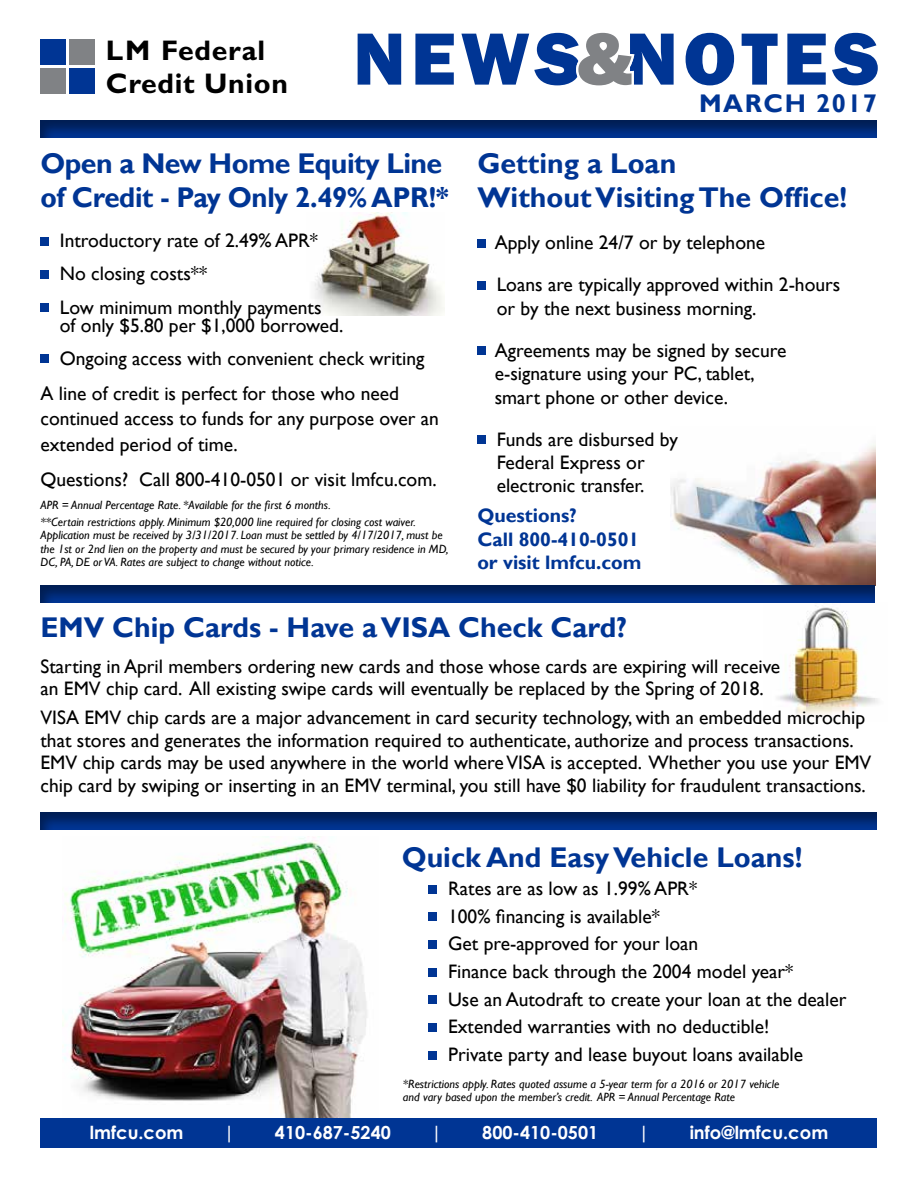
<style>
.page{position:relative;width:918px;height:1188px;background:#fff}
.page>*{position:absolute;margin:0;border:0;box-sizing:border-box;transform-origin:0 0}
.t1{font:800 76.5px "Franklin Gothic";letter-spacing:.07em;color:#003594}
.t2{font:700 28.5px/34.2px "Gill Sans";color:#003594}
.t3{font:700 28.5px/34.2px "Gill Sans";letter-spacing:-.02em;color:#003594}
.t4{font:700 28.35px/33px "Gill Sans";letter-spacing:.025em;color:#000}
.t5{font:700 25.5px "Gill Sans";letter-spacing:.06em;color:#003594}
.t6{font:19.5px/27.8px "Gill Sans";color:#000}
.t7{font:700 19.5px/23.4px "Gill Sans";color:#003594}
.t8{font:700 18px "Century Gothic";color:#fff}
.t9{font:italic 12px/13.5px "Gill Sans";color:#000}
</style>
<div class="page">
<img style="left:63px;top:837px;width:315px;height:282px">
<img style="left:671px;top:444px;width:204px;height:141px">
<div style="left:40px;top:1119px;width:838px;height:29px;background:#003594"></div>
<svg style="left:578px;top:32px;width:54px;height:54px"></svg>
<div style="left:40px;top:811px;width:837px;height:21px;background:#000;opacity:.44"></div>
<div style="left:38px;top:120px;width:840px;height:21px;background:#000;opacity:.44"></div>
<div style="left:40px;top:40px;width:25px;height:25px;background:#003594"></div>
<div style="left:70px;top:40px;width:25px;height:25px;background:#808285"></div>
<div style="left:40px;top:69px;width:25px;height:25px;background:#808285"></div>
<div style="left:70px;top:69px;width:25px;height:25px;background:#003594"></div>
<div style="left:429px;top:885px;width:8px;height:8px;background:#003594"></div>
<div style="left:429px;top:913px;width:8px;height:8px;background:#003594"></div>
<div style="left:429px;top:940px;width:8px;height:9px;background:#003594"></div>
<div style="left:429px;top:968px;width:8px;height:8px;background:#003594"></div>
<div style="left:429px;top:996px;width:8px;height:8px;background:#003594"></div>
<div style="left:429px;top:1023px;width:8px;height:9px;background:#003594"></div>
<div style="left:429px;top:1051px;width:8px;height:9px;background:#003594"></div>
<img style="left:777px;top:605px;width:101px;height:110px">
<div style="left:477px;top:239px;width:9px;height:9px;background:#003594"></div>
<div style="left:477px;top:281px;width:9px;height:9px;background:#003594"></div>
<div style="left:477px;top:347px;width:9px;height:8px;background:#003594"></div>
<div style="left:477px;top:436px;width:9px;height:8px;background:#003594"></div>
<img style="left:314px;top:213px;width:130px;height:103px">
<div style="left:40px;top:237px;width:9px;height:9px;background:#003594"></div>
<div style="left:40px;top:270px;width:9px;height:9px;background:#003594"></div>
<div style="left:40px;top:304px;width:9px;height:8px;background:#003594"></div>
<div style="left:40px;top:355px;width:9px;height:8px;background:#003594"></div>
<div style="left:40px;top:585px;width:836px;height:20px;background:#000;opacity:.44"></div>
<h3 class="t4" style="left:106px;top:35px;width:184px">LM Federal<br>Credit Union</h3>
<h1 class="t1" style="left:353px;top:9px;width:528px">NEWS NOTES</h1>
<h3 class="t5" style="left:699px;top:88px;width:179px">MARCH 2017</h3>
<h2 class="t3" style="left:40px;top:147px;width:410px">Open a New Home Equity Line of Credit - Pay Only 2.49% APR!*</h2>
<p class="t6" style="left:60px;top:224px;width:263px;line-height:33.2px">Introductory rate of 2.49% APR*<br>No closing costs**<br>Low minimum monthly payments</p>
<p class="t6" style="left:60px;top:309px;width:366px;line-height:33.2px">of only $5.80 per $1,000 borrowed.<br>Ongoing access with convenient check writing</p>
<p class="t6" style="left:41px;top:381px;width:400px;line-height:25.5px">A line of credit is perfect for those who need continued access to funds for any purpose over an extended period of time.</p>
<p class="t6" style="left:41px;top:466px;width:398px">Questions? Call 800-410-0501 or visit lmfcu.com.</p>
<p class="t9" style="left:40px;top:497px;width:377px;line-height:16.5px">APR = Annual Percentage Rate. *Available for the first 6 months.<br>**Certain restrictions apply. Minimum $20,000 line required for closing cost waiver.</p>
<p class="t9" style="left:40px;top:529px;width:410px">Application must be received by 3/31/2017. Loan must be settled by 4/17/2017, must be the 1st or 2nd lien on the property and must be secured by your primary residence in MD,<br>DC, PA, DE or VA. Rates are subject to change without notice.</p>
<h3 class="t4" style="left:73px;top:311px;width:184px;line-height:34px;text-align:center">LM Federal<br>Credit Union</h3>
<h2 class="t2" style="left:477px;top:147px;width:371px">Getting a Loan<br>Without Visiting The Office!</h2>
<p class="t6" style="left:495px;top:222px;width:347px;line-height:42px">Apply online 24/7 or by telephone<br>Loans are typically approved within 2-hours</p>
<p class="t6" style="left:495px;top:288px;width:293px;line-height:42px">or by the next business morning.<br>Agreements may be signed by secure</p>
<p class="t6" style="left:495px;top:362px;width:261px;line-height:23.4px">e-signature using your PC, tablet, smart phone or other device.</p>
<p class="t6" style="left:497px;top:428px;width:183px;line-height:23.4px">Funds are disbursed by<br>Federal Express or electronic transfer.</p>
<p class="t7" style="left:477px;top:505px;width:166px">Questions?<br>Call 800-410-0501 or visit lmfcu.com</p>
<h2 class="t2" style="left:40px;top:611px;width:588px">EMV Chip Cards - Have a VISA Check Card?</h2>
<p class="t6" style="left:40px;top:655px;width:741px;line-height:22.5px">Starting in April members ordering new cards and those whose cards are expiring will receive an EMV chip card. All existing swipe cards will eventually be replaced by the Spring of 2018.</p>
<p class="t6" style="left:40px;top:707px;width:832px;line-height:22.5px">VISA EMV chip cards are a major advancement in card security technology, with an embedded microchip that stores and generates the information required to authenticate, authorize and process transactions.<br>EMV chip cards may be used anywhere in the world where VISA is accepted. Whether you use your EMV chip card by swiping or inserting in an EMV terminal, you still have $0 liability for fraudulent transactions.</p>
<h2 class="t2" style="left:402px;top:841px;width:402px">Quick And Easy Vehicle Loans!</h2>
<p class="t6" style="left:448px;top:875px;width:400px">Rates are as low as 1.99% APR*<br>100% financing is available*<br>Get pre-approved for your loan<br>Finance back through the 2004 model year*<br>Use an Autodraft to create your loan at the dealer Extended warranties with no deductible!<br>Private party and lease buyout loans available</p>
<p class="t9" style="left:403px;top:1077px;width:378px">*Restrictions apply. Rates quoted assume a 5-year term for a 2016 or 2017 vehicle and vary based upon the member’s credit. APR = Annual Percentage Rate</p>
<p class="t8" style="left:90px;top:1118px;width:95px">lmfcu.com</p>
<p class="t8" style="left:224px;top:1118px;width:12px">|</p>
<p class="t8" style="left:275px;top:1118px;width:117px">410-687-5240</p>
<p class="t8" style="left:431px;top:1118px;width:12px">|</p>
<p class="t8" style="left:482px;top:1118px;width:117px">800-410-0501</p>
<p class="t8" style="left:639px;top:1118px;width:12px">|</p>
<p class="t8" style="left:690px;top:1118px;width:140px">info@lmfcu.com</p>
</div>
